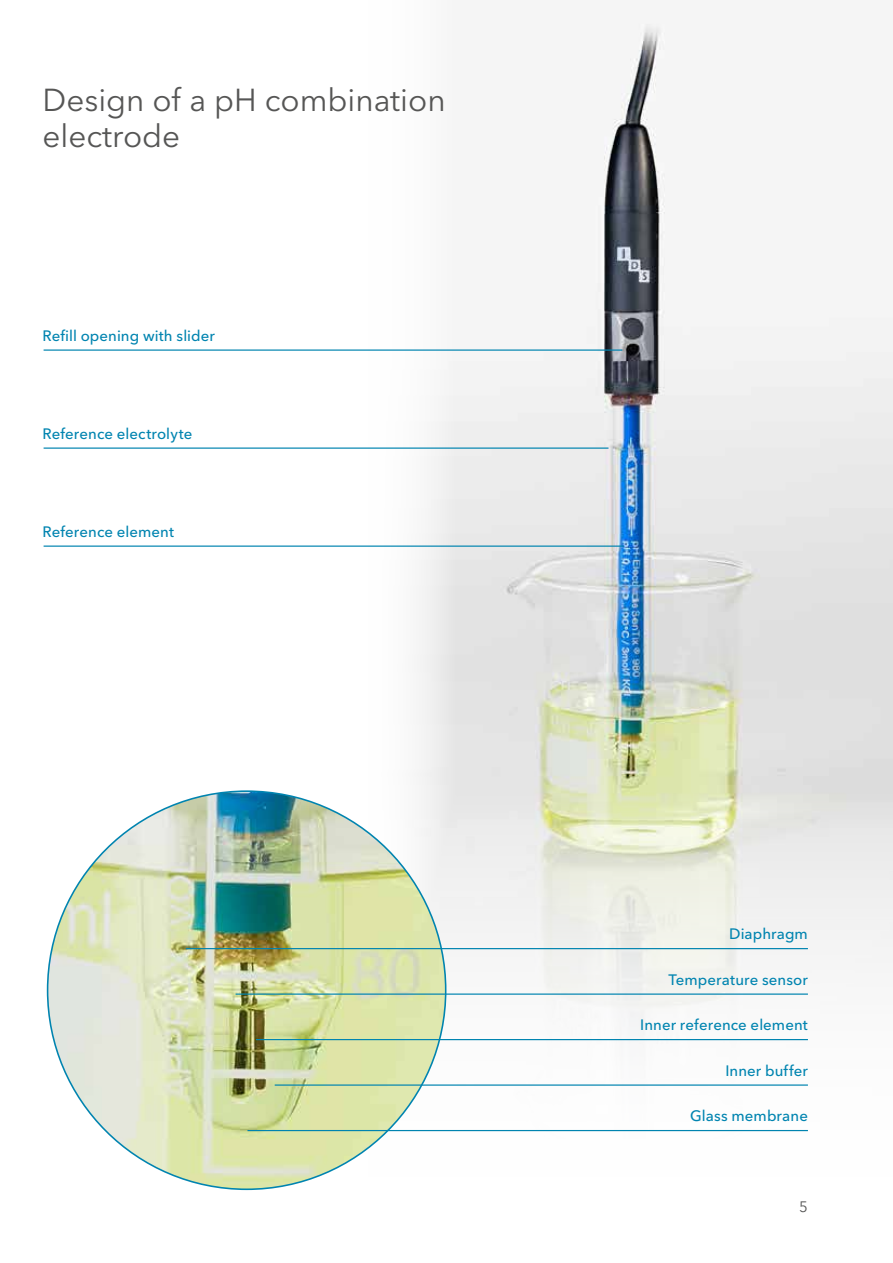
<style>
.page{position:relative;width:893px;height:1263px;background:#fff}
.page>*{position:absolute;margin:0;border:0;box-sizing:border-box;transform-origin:0 0}
.t1{font:31.5px/36px "Avenir Next LT Pro";color:#565655}
.t2{font:500 15px "Avenir Next LT Pro";letter-spacing:.005em;color:#0084b0}
.t3{font:15px "Avenir Next LT Pro";color:#565655}
</style>
<div class="page">
<img style="left:362px;top:23px;width:531px;height:1131px">
<img style="left:48px;top:791px;width:398px;height:398px;border-radius:199px">
<hr style="left:44px;top:349px;width:578px;height:2px;background:#0084b0">
<hr style="left:44px;top:447px;width:564px;height:2px;background:#0084b0">
<hr style="left:44px;top:545px;width:580px;height:2px;background:#0084b0">
<hr style="left:186px;top:948px;width:622px;height:1px;background:#0084b0">
<hr style="left:256px;top:1039px;width:552px;height:1px;background:#0084b0">
<hr style="left:275px;top:1084px;width:533px;height:2px;background:#0084b0">
<hr style="left:247px;top:1130px;width:561px;height:1px;background:#0084b0">
<hr style="left:236px;top:993px;width:572px;height:2px;background:#0084b0">
<h1 class="t1" style="left:43px;top:82px;width:405px">Design of a pH combination electrode</h1>
<p class="t2" style="left:43px;top:327px;width:174px">Refill opening with slider</p>
<p class="t2" style="left:43px;top:425px;width:151px">Reference electrolyte</p>
<p class="t2" style="left:43px;top:523px;width:133px">Reference element</p>
<p class="t2" style="left:729px;top:925px;width:80px">Diaphragm</p>
<p class="t2" style="left:668px;top:970px;width:141px">Temperature sensor</p>
<p class="t2" style="left:640px;top:1016px;width:169px">Inner reference element</p>
<p class="t2" style="left:725px;top:1061px;width:84px">Inner buffer</p>
<p class="t2" style="left:690px;top:1107px;width:119px">Glass membrane</p>
<p class="t3" style="left:799px;top:1198px;width:10px">5</p>
</div>
